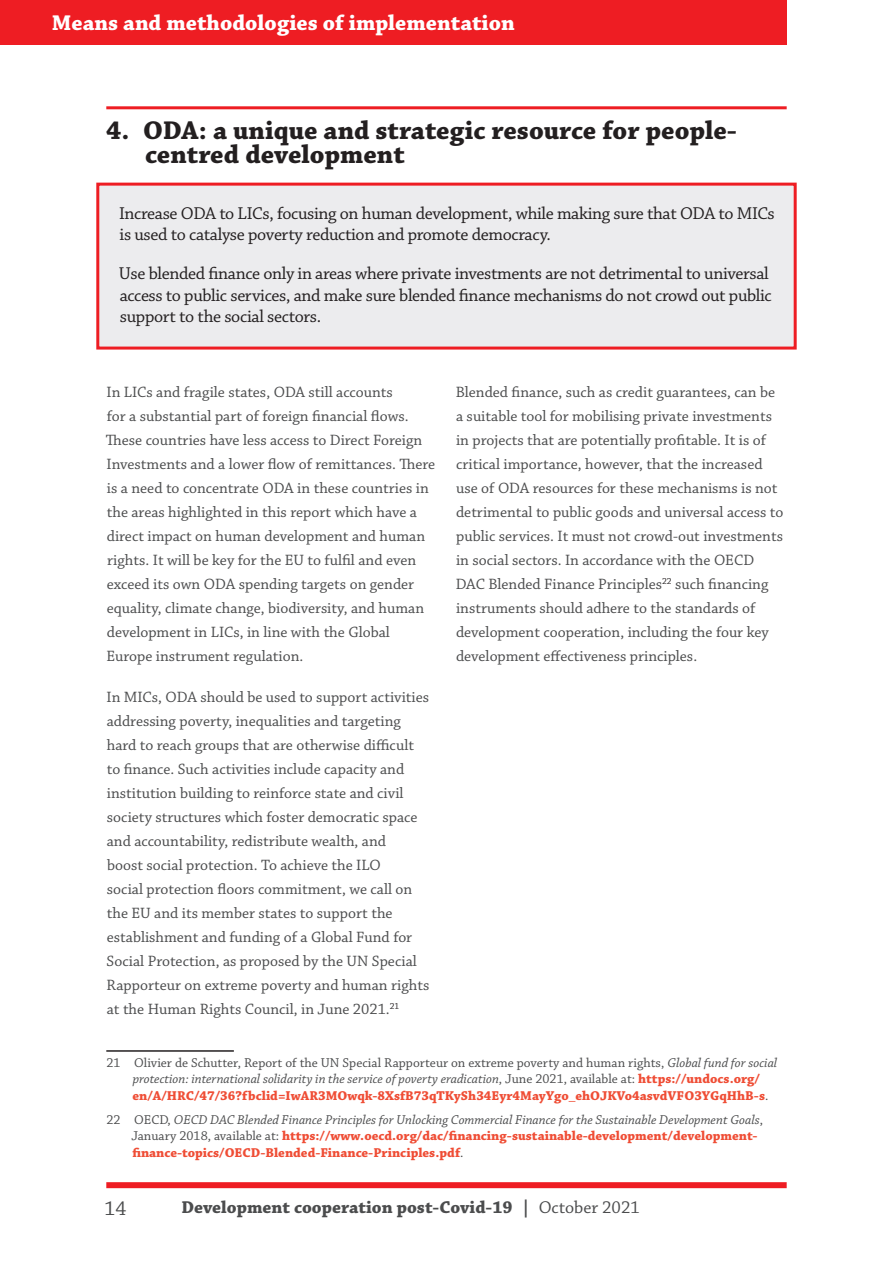
<style>
.page{position:relative;width:893px;height:1263px;background:#fff}
.page>*{position:absolute;margin:0;border:0;box-sizing:border-box;transform-origin:0 0}
.t1{font:700 27px/24px "Chaparral Pro";color:#231f20}
.t2{font:700 22.5px "Chaparral Pro";color:#fff}
.t3{font:21px "Chaparral Pro";color:#4b4c4d}
.Objective{font:18px/21.6px "Chaparral Pro";letter-spacing:-.02em;color:#231f20}
.t4{font:700 18px "Chaparral Pro";color:#4b4c4d}
.t5{font:15.75px/24px "Chaparral Pro";color:#4b4c4d}
.Footnote{font:13.5px/16.2px "Chaparral Pro";color:#4b4c4d}
.Footnote-2{font:700 13.5px/16.2px "Chaparral Pro";color:#ef4d35}
.s1{font-style:italic}
.s2{font-weight:700;color:#ef4d35}
.s3{font-weight:400;color:#4b4c4d}
.s4{font-weight:400;font-style:italic;color:#4b4c4d}
.s5{font-weight:400}
</style>
<div class="page">
<div style="left:106px;top:1182px;width:681px;height:6px;background:#ee1d23"></div>
<div style="left:0;top:0;width:787px;height:45px;background:#ee1d23"></div>
<hr style="left:106px;top:106px;width:681px;height:3px;background:#ee1d23">
<div style="left:96px;top:183px;width:701px;height:167px;background:#ececee;border:3px solid #ee1d23"></div>
<hr style="left:106px;top:1050px;width:128px;height:2px;background:#231f20">
<h2 class="t2" style="left:52px;top:10px;width:464px">Means and methodologies of implementation</h2>
<p class="t1" style="left:145px;top:120px;width:593px;text-indent:-39px">4. ODA: a unique and strategic resource for people&shy;centred development</p>
<p class="Objective" style="left:119px;top:203px;width:657px">Increase ODA to LICs, focusing on human development, while making sure that ODA to MICs is used to catalyse poverty reduction and promote democracy.</p>
<p class="Objective" style="left:119px;top:263px;width:654px">Use blended finance only in areas where private investments are not detrimental to universal access to public services, and make sure blended finance mechanisms do not crowd out public support to the social sectors.</p>
<p class="t5" style="left:106px;top:381px;width:331px">In LICs and fragile states, ODA still accounts<br>for a substantial part of foreign financial flows.<br>These countries have less access to Direct Foreign Investments and a lower flow of remittances. There is a need to concentrate ODA in these countries in the areas highlighted in this report which have a direct impact on human development and human rights. It will be key for the EU to fulfil and even exceed its own ODA spending targets on gender equality, climate change, biodiversity, and human development in LICs, in line with the Global Europe instrument regulation.</p>
<p class="t5" style="left:106px;top:686px;width:325px">In MICs, ODA should be used to support activities addressing poverty, inequalities and targeting hard to reach groups that are otherwise difficult to finance. Such activities include capacity and institution building to reinforce state and civil society structures which foster democratic space and accountability, redistribute wealth, and<br>boost social protection. To achieve the ILO<br>social protection floors commitment, we call on the EU and its member states to support the establishment and funding of a Global Fund for Social Protection, as proposed by the UN Special Rapporteur on extreme poverty and human rights at the Human Rights Council, in June 2021.<sup>21</sup></p>
<p class="t5" style="left:456px;top:381px;width:329px">Blended finance, such as credit guarantees, can be a suitable tool for mobilising private investments in projects that are potentially profitable. It is of critical importance, however, that the increased use of ODA resources for these mechanisms is not detrimental to public goods and universal access to public services. It must not crowd-out investments in social sectors. In accordance with the OECD DAC Blended Finance Principles<sup>22</sup> such financing instruments should adhere to the standards of development cooperation, including the four key development effectiveness principles.</p>
<p class="Footnote" style="left:132px;top:1055px;width:646px;text-indent:-26px">21 Olivier de Schutter, Report of the UN Special Rapporteur on extreme poverty and human rights, <span class="s1">Global fund for social protection: international solidarity in the service of poverty eradication</span>, June 2021, available at: <span class="s2">https://undocs.org/ en/A/HRC/47/36?fbclid=IwAR3MOwqk-8XsfB73qTKySh34Eyr4MayYgo_ehOJKVo4asvdVFO3YGqHhB-s</span>.</p>
<p class="Footnote-2" style="left:131px;top:1112px;width:633px;text-indent:-25px"><span class="s3">22 OECD,</span> <span class="s4">OECD DAC Blended Finance Principles for Unlocking Commercial Finance for the Sustainable Development Goals</span><span class="s3">,<br>January 2018, available at:</span> https://www.oecd.org/dac/financing-sustainable-development/development&shy;finance-topics/OECD-Blended-Finance-Principles.pdf<span class="s3">.</span></p>
<h3 class="t3" style="left:105px;top:1196px;width:24px">14</h3>
<p class="t4" style="left:181px;top:1197px;width:460px">Development cooperation post-Covid-19 | <span class="s5">October 2021</span></p>
</div>
